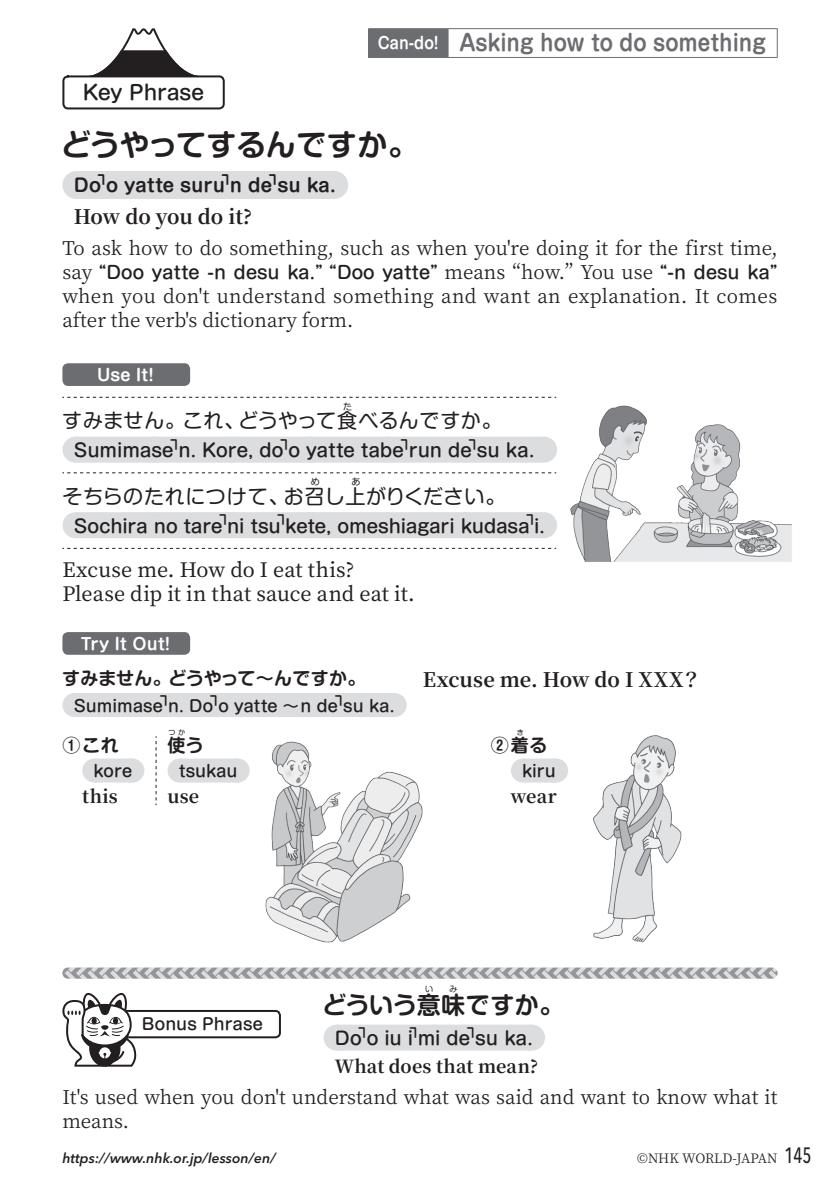
<style>
.page{position:relative;width:840px;height:1191px;background:#fff}
.page>*{position:absolute;margin:0;border:0;box-sizing:border-box;transform-origin:0 0}
.t1{font:700 30px "Shin M Go Pr 6 De";letter-spacing:-.015em;color:#231f20}
.t2{font:700 24px "Shin M Go Pr 6 De";letter-spacing:.01em;color:#231f20}
.t3{font:700 22px "Shin M Go Pr 6 De";color:#6c6d70;scale:.9 1}
.t4{font:500 20px/24px "Noto Serif CJ Kjp";letter-spacing:.005em;color:#231f20}
.t5{font:20px "Shin M Go Pr 6";letter-spacing:.025em;color:#231f20}
.t6{font:700 20px "Noto Serif CJ Kjp";color:#231f20}
.t7{font:500 20px "Shin M Go Pr 6";letter-spacing:-.01em;color:#231f20}
.t8{font:19px/24px "Noto Serif CJ Kjp";color:#231f20}
.t9{font:500 18px "Shin M Go Pr 6";letter-spacing:-.005em;color:#231f20}
.t10{font:700 18px "Shin M Go Pr 6 De";letter-spacing:.005em;color:#231f20}
.t11{font:700 18px "Noto Serif CJ Kjp";letter-spacing:.01em;color:#231f20}
.t12{font:500 17.6px "Shin M Go Pr 6";color:#231f20}
.t13{font:500 16px "Shin M Go Pr 6";letter-spacing:.005em;color:#231f20}
.t14{font:700 16px "Shin M Go Pr 6 De";letter-spacing:.01em;color:#fff}
.t15{font:italic 600 14px "Avenir Next LT Pro";color:#231f20}
.t16{font:500 14px "Shin M Go Pr 6";color:#231f20}
.t17{font:700 14px "Shin M Go Pr 6 De";color:#231f20}
.t18{font:13px "Noto Serif CJ Kjp";letter-spacing:-.015em;color:#231f20}
.t19{font:9px "Shin M Go Pro";color:#231f20}
.t20{font:8px "Shin M Go Pr 6";color:#231f20}
.t21{font:7px "Shin M Go Pr 6";color:#231f20}
.s1{font-size:16px;color:#fff}
.s2{font-family:"Noto Serif CJ Kjp";font-weight:400;font-size:19px}
.s3{font-family:"Avenir Next LT Pro";font-weight:500;font-stretch:condensed;font-size:22px}
</style>
<div class="page">
<svg style="left:93px;top:28px;width:101px;height:47px"></svg>
<div style="left:62px;top:75px;width:163px;height:34px;border:2px solid #231f20;border-radius:5px"></div>
<div style="left:76px;top:171px;width:257px;height:28px;background:#dcdddf"></div>
<svg style="left:333px;top:171px;width:1px;height:28px"></svg>
<svg style="left:62px;top:397px;width:494px;height:1px"></svg>
<svg style="left:62px;top:472px;width:494px;height:1px"></svg>
<svg style="left:62px;top:548px;width:494px;height:1px"></svg>
<div style="left:62px;top:363px;width:128px;height:23px;background:#6c6d70;border-radius:6px"></div>
<img style="left:570px;top:405px;width:222px;height:157px">
<div style="left:75px;top:436px;width:468px;height:26px;background:#dcdddf"></div>
<svg style="left:153px;top:436px;width:351px;height:1px"></svg>
<svg style="left:543px;top:436px;width:1px;height:26px"></svg>
<div style="left:75px;top:512px;width:468px;height:26px;background:#dcdddf"></div>
<svg style="left:543px;top:512px;width:1px;height:26px"></svg>
<div style="left:62px;top:632px;width:128px;height:23px;background:#6c6d70;border-radius:6px"></div>
<div style="left:74px;top:693px;width:319px;height:24px;background:#dcdddf"></div>
<svg style="left:393px;top:693px;width:1px;height:24px"></svg>
<svg style="left:156px;top:736px;width:1px;height:69px"></svg>
<div style="left:94px;top:758px;width:37px;height:24px;background:#dcdddf"></div>
<svg style="left:113px;top:758px;width:19px;height:24px"></svg>
<div style="left:179px;top:758px;width:58px;height:24px;background:#dcdddf"></div>
<svg style="left:208px;top:758px;width:30px;height:24px"></svg>
<img style="left:265px;top:741px;width:158px;height:202px">
<div style="left:522px;top:758px;width:33px;height:24px;background:#dcdddf"></div>
<svg style="left:538px;top:758px;width:18px;height:24px"></svg>
<img style="left:593px;top:735px;width:89px;height:207px">
<svg style="left:62px;top:967px;width:715px;height:11px"></svg>
<div style="left:108px;top:1010px;width:173px;height:28px;border:2px solid #231f20;border-radius:5px"></div>
<svg style="left:62px;top:993px;width:74px;height:73px"></svg>
<div style="left:91px;top:1017px;width:6px;height:7px;background:#231f20;border-radius:50%"></div>
<div style="left:336px;top:1024px;width:195px;height:26px;background:#dcdddf"></div>
<svg style="left:433px;top:1024px;width:49px;height:1px"></svg>
<svg style="left:531px;top:1024px;width:1px;height:26px"></svg>
<div style="left:368px;top:29px;width:80px;height:28px;background:#6c6d70"></div>
<hr style="left:368px;top:28px;width:80px;height:1px;background:#6c6d70">
<hr style="left:448px;top:28px;width:329px;height:1px;background:#6c6d70">
<svg style="left:776px;top:29px;width:1px;height:28px"></svg>
<hr style="left:368px;top:57px;width:80px;height:1px;background:#6c6d70">
<hr style="left:448px;top:57px;width:329px;height:1px;background:#6c6d70">
<p class="t3" style="left:377px;top:25px;width:432px"><span class="s1">Can-do!</span> Asking how to do something</p>
<p class="t7" style="left:83px;top:76px;width:123px">Key Phrase</p>
<h1 class="t1" style="left:61px;top:120px;width:358px">どうやってするんですか。</h1>
<p class="t10" style="left:74px;top:171px;width:263px">Do o yatte suru n de su ka.</p>
<p class="t17" style="left:96px;top:166px;width:15px">⎤</p>
<p class="t17" style="left:220px;top:166px;width:15px">⎤</p>
<p class="t17" style="left:267px;top:166px;width:15px">⎤</p>
<p class="t6" style="left:74px;top:206px;width:180px">How do you do it?</p>
<p class="t8" style="left:62px;top:236px;width:716px">To ask how to do something, such as when you're doing it for the first time,</p>
<p class="t12" style="left:62px;top:258px;width:716px"><span class="s2">say</span> “Doo yatte -n desu ka.” “Doo yatte” <span class="s2">means “how.” You use</span> “-n desu ka”</p>
<p class="t8" style="left:62px;top:284px;width:716px">when you don't understand something and want an explanation. It comes after the verb's dictionary form.</p>
<p class="t14" style="left:97px;top:361px;width:58px">Use It!</p>
<p class="t5" style="left:62px;top:404px;width:441px">すみません。これ、どうやって食べるんですか。</p>
<p class="t19" style="left:343px;top:399px;width:10px">た</p>
<p class="t9" style="left:74px;top:435px;width:462px">Sumimase n. Kore, do o yatte tabe run de su ka.</p>
<p class="t16" style="left:169px;top:431px;width:15px">⎤</p>
<p class="t16" style="left:279px;top:431px;width:15px">⎤</p>
<p class="t16" style="left:399px;top:431px;width:15px">⎤</p>
<p class="t16" style="left:467px;top:431px;width:15px">⎤</p>
<p class="t5" style="left:62px;top:480px;width:444px">そちらのたれにつけて、お召し上がりください。</p>
<p class="t19" style="left:310px;top:474px;width:10px">め</p>
<p class="t19" style="left:351px;top:474px;width:10px">あ</p>
<p class="t9" style="left:74px;top:511px;width:472px">Sochira no tare ni tsu kete, omeshiagari kudasa i.</p>
<p class="t16" style="left:218px;top:506px;width:15px">⎤</p>
<p class="t16" style="left:276px;top:506px;width:15px">⎤</p>
<p class="t16" style="left:524px;top:506px;width:15px">⎤</p>
<p class="t4" style="left:62px;top:558px;width:353px">Excuse me. How do I eat this?<br>Please dip it in that sauce and eat it.</p>
<p class="t14" style="left:81px;top:630px;width:91px">Try It Out!</p>
<p class="t10" style="left:62px;top:663px;width:304px">すみません。どうやって～んですか。</p>
<p class="t13" style="left:74px;top:692px;width:322px">Sumimase n. Do o yatte ～n de su ka.</p>
<p class="t6" style="left:422px;top:668px;width:280px">Excuse me. How do I XXX？</p>
<p class="t16" style="left:159px;top:687px;width:15px">⎤</p>
<p class="t16" style="left:209px;top:687px;width:15px">⎤</p>
<p class="t16" style="left:333px;top:687px;width:15px">⎤</p>
<p class="t10" style="left:62px;top:730px;width:58px">①これ</p>
<p class="t13" style="left:94px;top:758px;width:40px">kore</p>
<p class="t11" style="left:82px;top:786px;width:37px">this</p>
<p class="t21" style="left:168px;top:727px;width:18px">つか</p>
<p class="t13" style="left:179px;top:758px;width:60px">tsukau</p>
<p class="t11" style="left:167px;top:786px;width:33px">use</p>
<p class="t10" style="left:167px;top:730px;width:38px">使う</p>
<p class="t21" style="left:516px;top:727px;width:8px">き</p>
<p class="t10" style="left:490px;top:730px;width:58px">②着る</p>
<p class="t13" style="left:522px;top:758px;width:35px">kiru</p>
<p class="t11" style="left:510px;top:786px;width:47px">wear</p>
<p class="t20" style="left:425px;top:982px;width:9px">い</p>
<p class="t20" style="left:449px;top:982px;width:9px">み</p>
<p class="t9" style="left:334px;top:1023px;width:199px">Do o iu i mi de su ka.</p>
<p class="t2" style="left:322px;top:985px;width:242px">どういう意味ですか。</p>
<p class="t13" style="left:142px;top:1011px;width:122px">Bonus Phrase</p>
<p class="t16" style="left:357px;top:1018px;width:15px">⎤</p>
<p class="t16" style="left:408px;top:1018px;width:15px">⎤</p>
<p class="t16" style="left:465px;top:1018px;width:15px">⎤</p>
<p class="t11" style="left:334px;top:1056px;width:205px">What does that mean?</p>
<p class="t8" style="left:62px;top:1085px;width:716px">It's used when you don't understand what was said and want to know what it means.</p>
<p class="t15" style="left:62px;top:1149px;width:215px">https://www.nhk.or.jp/lesson/en/</p>
<p class="t18" style="left:637px;top:1150px;width:176px">©NHK WORLD-JAPAN <span class="s3">145</span></p>
</div>
